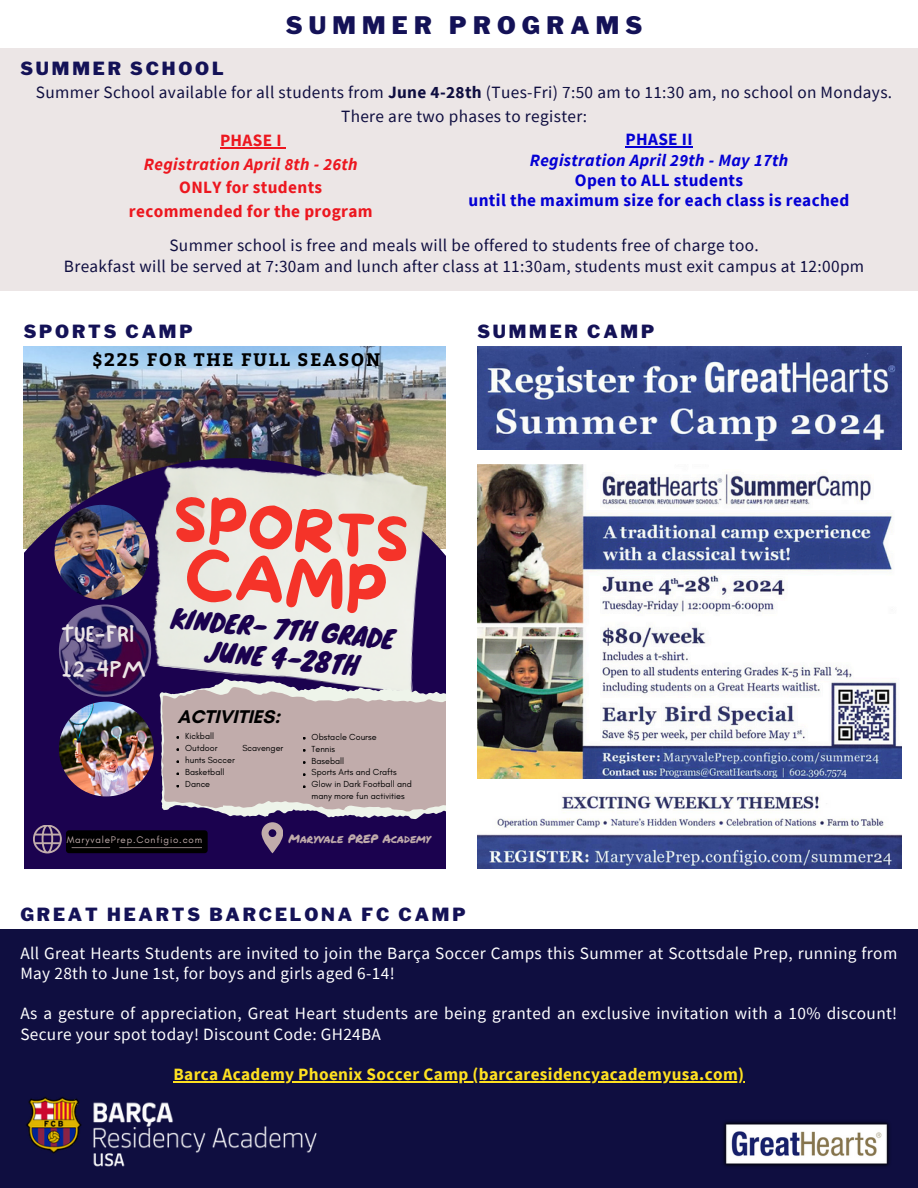
<style>
.page{position:relative;width:918px;height:1188px;background:#fff}
.page>*{position:absolute;margin:0;border:0;box-sizing:border-box;transform-origin:0 0}
.t1{font:62.55px "More Sugar";color:#f53329}
.t2{font:60.15px "More Sugar";color:#f53329}
.t3{font:25.2px/34.8px "NF One Little Font Regular";color:#ece6e6}
.t4{font:24.9px "Knewave";color:#1b024f}
.t5{font:900 24px "Libre Franklin";letter-spacing:.26em;color:#141257}
.t6{font:700 18.75px "Glacial Indifference";color:#000}
.t7{font:900 18px "Libre Franklin";letter-spacing:.16em;color:#141257}
.t8{font:700 18px "Bitter";letter-spacing:.09em;color:#000}
.t9{font:17.25px/21px "Source Sans Pro";letter-spacing:.02em;color:#0f0e40;text-align:center}
.t10{font:17.25px/20.2px "Source Sans Pro";letter-spacing:.02em;color:#fff}
.t11{font:700 17.25px/20.2px "Source Sans Pro";letter-spacing:.02em;color:#0400d4;text-align:center}
.t12{font:700 17.25px/23.7px "Source Sans Pro";letter-spacing:.02em;color:#ed171f;text-align:center}
.t13{font:700 17.25px "Source Sans Pro";letter-spacing:.02em;color:#ffe121}
.t14{font:11.85px "Permanent Marker";color:#c1acab}
.t15{font:9.75px "Glacial Indifference";letter-spacing:.085em;color:#c1acab}
.t16{font:9px/11.9px "Glacial Indifference";color:#000}
.s1{font-weight:700}
.s2{font-style:italic}
</style>
<div class="page">
<img style="left:24px;top:346px;width:421px;height:112px">
<svg style="left:23px;top:458px;width:482px;height:411px"></svg>
<img style="left:140px;top:447px;width:297px;height:143px">
<img style="left:55px;top:505px;width:94px;height:95px;border-radius:50%">
<svg style="left:33px;top:590px;width:416px;height:263px;background:#8a7b92"></svg>
<div style="left:0;top:929px;width:918px;height:259px;background:#0f0e40"></div>
<img style="left:723px;top:1121px;width:167px;height:46px">
<img style="left:26px;top:1097px;width:291px;height:70px">
<img style="left:477px;top:346px;width:425px;height:104px">
<img style="left:477px;top:792px;width:425px;height:77px">
<img style="left:477px;top:464px;width:425px;height:314px">
<div style="left:0;top:48px;width:918px;height:242px;background:#ece6e6"></div>
<hr style="left:173px;top:1081px;width:572px;height:1px;background:#ffe121">
<hr style="left:220px;top:147px;width:62px;height:1px;background:#ed171f">
<hr style="left:626px;top:147px;width:67px;height:1px;background:#0400d4">
<p class="t5" style="left:286px;top:10px;width:358px">SUMMER PROGRAMS</p>
<p class="t7" style="left:21px;top:57px;width:205px">SUMMER SCHOOL</p>
<p class="t9" style="left:36px;top:81px;width:858px">Summer School available for all students from <span class="s1">June 4-28th</span> (Tues-Fri) 7:50 am to 11:30 am, no school on Mondays.</p>
<p class="t9" style="left:341px;top:105px;width:247px">There are two phases to register:</p>
<p class="t12" style="left:129px;top:128px;width:245px">PHASE I<br><span class="s2">Registration April 8th - 26th<br></span>ONLY for students recommended for the program</p>
<h4 class="t11" style="left:469px;top:129px;width:382px">PHASE II<br><span class="s2">Registration April 29th - May 17th<br></span>Open to ALL students<br>until the maximum size for each class is reached</h4>
<p class="t9" style="left:64px;top:235px;width:802px">Summer school is free and meals will be offered to students free of charge too.<br>Breakfast will be served at 7:30am and lunch after class at 11:30am, students must exit campus at 12:00pm</p>
<p class="t7" style="left:24px;top:321px;width:170px">SPORTS CAMP</p>
<p class="t7" style="left:477px;top:321px;width:178px">SUMMER CAMP</p>
<h3 class="t8" style="left:93px;top:346px;width:289px">$225 FOR THE FULL SEASON</h3>
<h4 class="t3" style="left:61px;top:616px;width:86px">TUE-FRI<br>12-4PM</h4>
<h6 class="t2" style="left:176px;top:486px;width:239px;rotate:5deg">SPORTS</h6>
<h6 class="t1" style="left:188px;top:540px;width:205px;rotate:5deg">CAMP</h6>
<h5 class="t4" style="left:173px;top:599px;width:226px;rotate:5deg">KINDER- 7TH GRADE</h5>
<p class="t4" style="left:207px;top:631px;width:155px;rotate:5deg">JUNE 4-28TH</p>
<p class="t6" style="left:177px;top:705px;width:104px">ACTIVITIES:</p>
<h4 class="t16" style="left:185px;top:730px;width:30px">Kickball</h4>
<p class="t16" style="left:185px;top:742px;width:34px">Outdoor</p>
<p class="t16" style="left:242px;top:742px;width:42px">Scavenger</p>
<p class="t16" style="left:185px;top:754px;width:51px">hunts Soccer</p>
<h1 class="t16" style="left:185px;top:766px;width:41px">Basketball</h1>
<h3 class="t16" style="left:185px;top:777px;width:26px">Dance</h3>
<h3 class="t16" style="left:312px;top:731px;width:66px">Obstacle Course</h3>
<p class="t16" style="left:312px;top:743px;width:25px">Tennis</p>
<p class="t16" style="left:312px;top:754px;width:34px">Baseball</p>
<p class="t16" style="left:312px;top:766px;width:102px">Sports Arts and Crafts<br>Glow in Dark Football and many more fun activities</p>
<h4 class="t15" style="left:67px;top:834px;width:137px">MaryvalePrep.Configio.com</h4>
<h5 class="t14" style="left:288px;top:830px;width:144px">Maryvale PREP Academy</h5>
<p class="t7" style="left:20px;top:904px;width:447px">GREAT HEARTS BARCELONA FC CAMP</p>
<p class="t10" style="left:20px;top:942px;width:878px">All Great Hearts Students are invited to join the Barça Soccer Camps this Summer at Scottsdale Prep, running from<br>May 28th to June 1st, for boys and girls aged 6-14!</p>
<p class="t10" style="left:20px;top:1003px;width:878px">As a gesture of appreciation, Great Heart students are being granted an exclusive invitation with a 10% discount!<br>Secure your spot today! Discount Code: GH24BA</p>
<p class="t13" style="left:173px;top:1063px;width:572px">Barca Academy Phoenix Soccer Camp (barcaresidencyacademyusa.com)</p>
</div>
